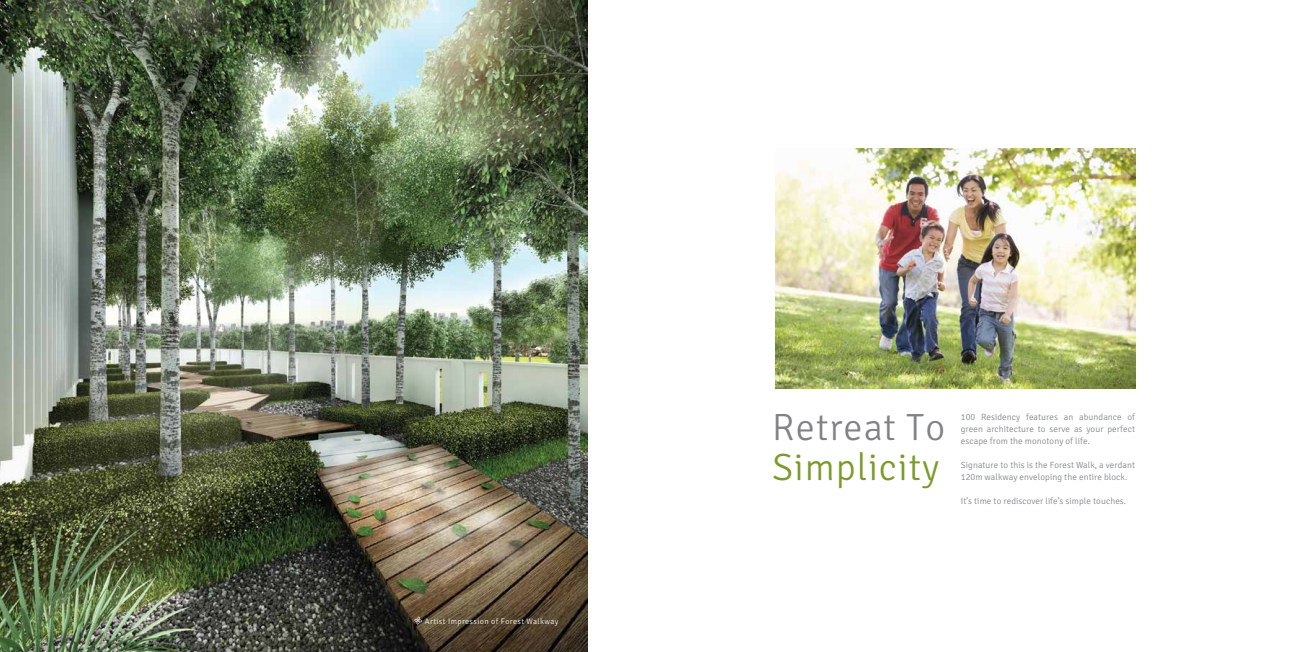
<style>
.page{position:relative;width:1304px;height:652px;background:#fff}
.page>*{position:absolute;margin:0;border:0;box-sizing:border-box;transform-origin:0 0}
.t1{font:300 38px "Signika Negative";letter-spacing:.025em;color:#799b28}
.t2{font:300 38px "Signika Negative";letter-spacing:.025em;color:#808285}
.t3{font:300 9px/12px "Signika Negative";letter-spacing:.01em;color:#808285;text-align:justify}
.t4{font:300 8px "Signika Negative";letter-spacing:.05em;color:#fff}
</style>
<div class="page">
<img style="left:0;top:1px;width:587px;height:651px">
<img style="left:775px;top:149px;width:361px;height:240px">
<svg style="left:414px;top:616px;width:8px;height:9px"></svg>
<p class="t4" style="left:425px;top:616px;width:135px">Artist Impression of Forest Walkway</p>
<h1 class="t2" style="left:772px;top:406px;width:174px">Retreat To</h1>
<h1 class="t1" style="left:772px;top:446px;width:168px">Simplicity</h1>
<p class="t3" style="left:961px;top:411px;width:176px">100 Residency features an abundance of green architecture to serve as your perfect escape from the monotony of life.</p>
<p class="t3" style="left:961px;top:459px;width:176px">Signature to this is the Forest Walk, a verdant<br>120m walkway enveloping the entire block.</p>
<p class="t3" style="left:961px;top:495px;width:167px">It’s time to rediscover life’s simple touches.</p>
</div>
